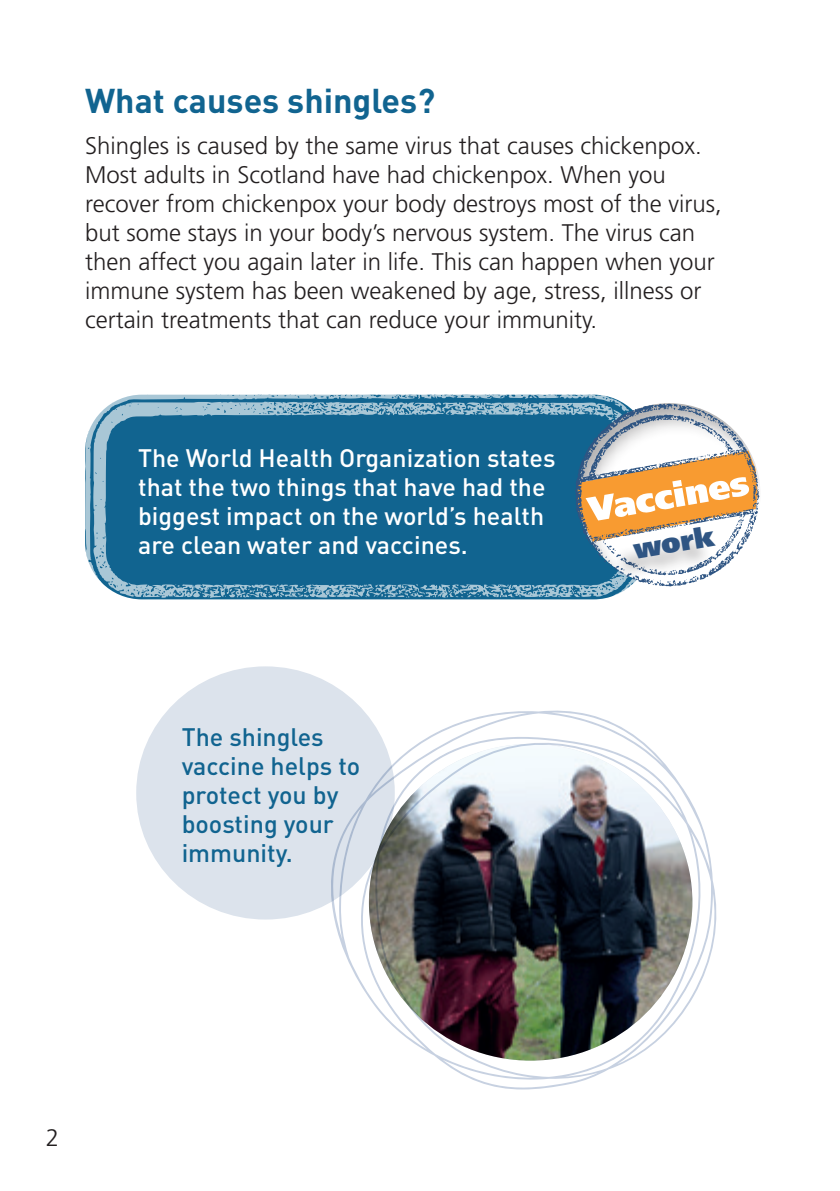
<style>
.page{position:relative;width:840px;height:1191px;background:#fff}
.page>*{position:absolute;margin:0;border:0;box-sizing:border-box;transform-origin:0 0}
.B_head{font:700 34px "DIN";color:#116490}
.t1{font:900 28px "Frutiger LT Std";color:#2f5583}
.Image_point{font:500 25px/29px "DIN";color:#fff}
.Image_point-2{font:500 25px/29px "DIN";color:#116490}
.Body_Text{font:300 24px/29px "Frutiger";color:#231f20}
</style>
<div class="page">
<img style="left:329px;top:709px;width:388px;height:381px">
<svg style="left:85px;top:394px;width:545px;height:206px;background:#29749b"></svg>
<div style="left:573px;top:400px;width:188px;height:186px;background:#231f20;opacity:.35"></div>
<svg style="left:574px;top:403px;width:185px;height:183px"></svg>
<div style="left:611px;top:528px;width:102px;height:51px;background:#231f20;opacity:.25"></div>
<div style="left:136px;top:666px;width:258px;height:253px;background:#dce3ec;border-radius:50%"></div>
<p class="B_head" style="left:85px;top:79px;width:351px">What causes shingles?</p>
<p class="Body_Text" style="left:85px;top:131px;width:638px">Shingles is caused by the same virus that causes chickenpox.<br>Most adults in Scotland have had chickenpox. When you recover from chickenpox your body destroys most of the virus, but some stays in your body’s nervous system. The virus can then affect you again later in life. This can happen when your immune system has been weakened by age, stress, illness or certain treatments that can reduce your immunity.</p>
<p class="Image_point" style="left:138px;top:443px;width:418px">The World Health Organization states that the two things that have had the biggest impact on the world’s health are clean water and vaccines.</p>
<p class="Image_point-2" style="left:181px;top:721px;width:180px">The shingles vaccine helps to protect you by boosting your immunity.</p>
<p class="t1" style="left:630px;top:533px;width:83px;rotate:-10deg">work</p>
<p class="Body_Text" style="left:46px;top:1123px;width:15px">2</p>
</div>
